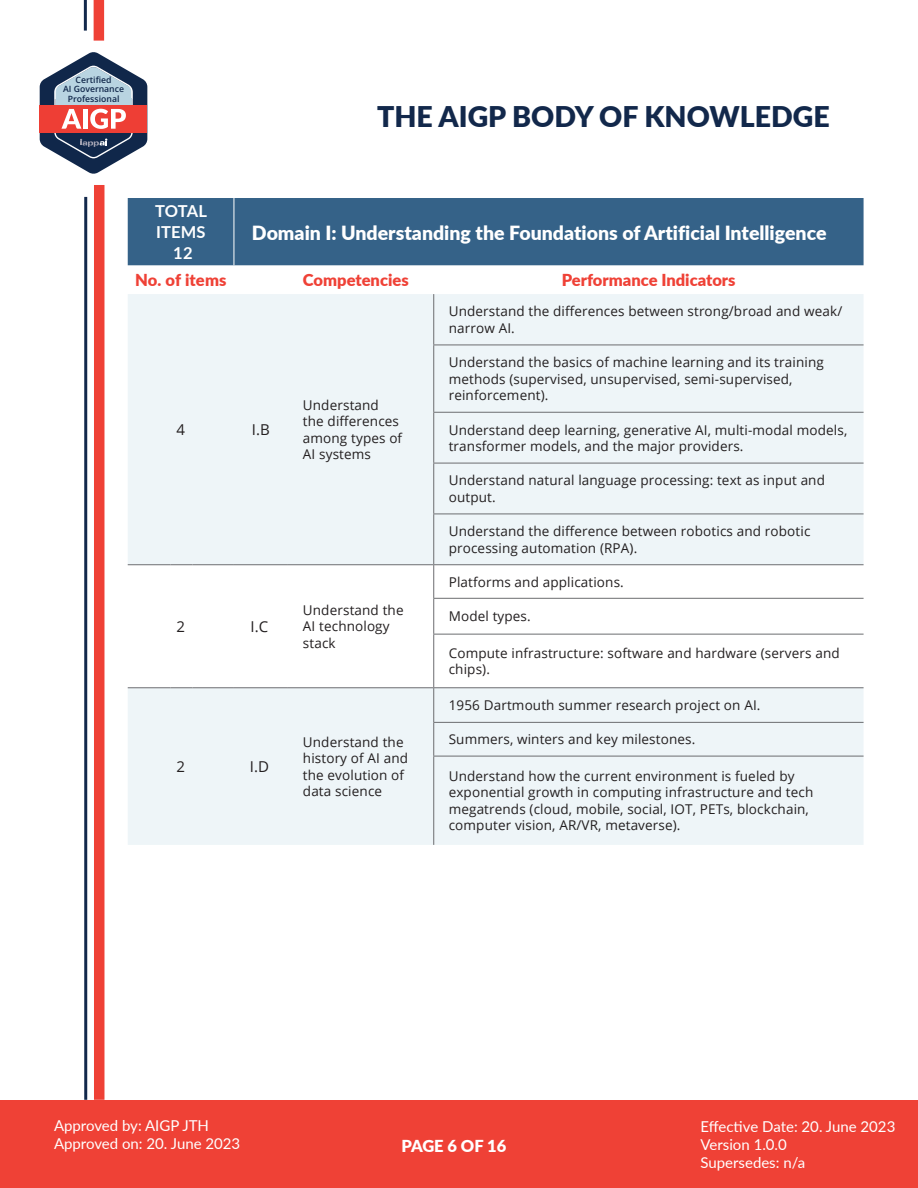
<style>
.page{position:relative;width:918px;height:1188px;background:#fff}
.page>*{position:absolute;margin:0;border:0;box-sizing:border-box;transform-origin:0 0}
.t1{font:900 28.5px "Lato";color:#12284b}
.t2{font:900 19.5px "Lato";color:#fff}
.body_type{font:900 16.5px "Lato";color:#ef4136}
.body_type-2{font:700 16.5px/21px "Lato";letter-spacing:.01em;color:#fff}
.t3{font:900 16.5px "Lato";color:#fff}
.t4{font:15px/18px "Lato";color:#fff}
.body_type-3{font:15px "Open Sans";color:#231f20}
.body_type-4{font:13.5px/16.5px "Open Sans";letter-spacing:.01em;color:#231f20}
.t5{font:600 8.7px/9.3px "Open Sans";color:#10274a;text-align:center}
</style>
<div class="page">
<div style="left:0;top:1100px;width:918px;height:88px;background:#ef4136"></div>
<div style="left:94px;top:0;width:10px;height:41px;background:#ef4136"></div>
<hr style="left:84px;top:0;width:3px;height:31px;background:#12284b">
<div style="left:94px;top:185px;width:10px;height:915px;background:#ef4136"></div>
<hr style="left:84px;top:197px;width:3px;height:903px;background:#12284b">
<svg style="left:40px;top:52px;width:107px;height:122px"></svg>
<div style="left:128px;top:198px;width:736px;height:67px;background:#356288"></div>
<div style="left:128px;top:294px;width:736px;height:270px;background:#eef5f8"></div>
<svg style="left:128px;top:565px;width:736px;height:122px"></svg>
<div style="left:128px;top:688px;width:736px;height:157px;background:#eef5f8"></div>
<hr style="left:433px;top:345px;width:431px;height:1px;background:#6c6d70">
<hr style="left:433px;top:412px;width:431px;height:1px;background:#6c6d70">
<hr style="left:433px;top:463px;width:431px;height:1px;background:#6c6d70">
<hr style="left:433px;top:514px;width:431px;height:1px;background:#6c6d70">
<hr style="left:434px;top:564px;width:430px;height:1px;background:#6c6d70">
<hr style="left:433px;top:598px;width:431px;height:1px;background:#6c6d70">
<hr style="left:433px;top:634px;width:431px;height:1px;background:#6c6d70">
<hr style="left:434px;top:687px;width:430px;height:1px;background:#6c6d70">
<hr style="left:433px;top:722px;width:431px;height:1px;background:#6c6d70">
<hr style="left:433px;top:756px;width:431px;height:1px;background:#6c6d70">
<hr style="left:234px;top:198px;width:1px;height:67px;background:#fff">
<hr style="left:433px;top:294px;width:1px;height:51px;background:#6c6d70">
<hr style="left:433px;top:345px;width:1px;height:67px;background:#6c6d70">
<hr style="left:433px;top:413px;width:1px;height:50px;background:#6c6d70">
<hr style="left:433px;top:463px;width:1px;height:51px;background:#6c6d70">
<hr style="left:433px;top:514px;width:1px;height:50px;background:#6c6d70">
<hr style="left:128px;top:564px;width:42px;height:1px;background:#6c6d70">
<svg style="left:170px;top:564px;width:23px;height:1px"></svg>
<hr style="left:193px;top:564px;width:41px;height:1px;background:#6c6d70">
<hr style="left:234px;top:564px;width:54px;height:1px;background:#6c6d70">
<hr style="left:288px;top:564px;width:146px;height:1px;background:#6c6d70">
<hr style="left:433px;top:565px;width:1px;height:33px;background:#6c6d70">
<hr style="left:433px;top:599px;width:1px;height:35px;background:#6c6d70">
<hr style="left:433px;top:635px;width:1px;height:52px;background:#6c6d70">
<hr style="left:128px;top:687px;width:42px;height:1px;background:#6c6d70">
<svg style="left:170px;top:687px;width:23px;height:1px"></svg>
<hr style="left:193px;top:687px;width:41px;height:1px;background:#6c6d70">
<hr style="left:234px;top:687px;width:54px;height:1px;background:#6c6d70">
<hr style="left:288px;top:687px;width:146px;height:1px;background:#6c6d70">
<hr style="left:433px;top:688px;width:1px;height:34px;background:#6c6d70">
<hr style="left:433px;top:723px;width:1px;height:33px;background:#6c6d70">
<hr style="left:433px;top:756px;width:1px;height:89px;background:#6c6d70">
<p class="t5" style="left:63px;top:75px;width:63px">Certified<br>AI Governance<br>Professional</p>
<h1 class="t1" style="left:377px;top:95px;width:454px">THE AIGP BODY OF KNOWLEDGE</h1>
<p class="body_type-2" style="left:155px;top:200px;width:53px">TOTAL<br>ITEMS</p>
<p class="body_type-2" style="left:173px;top:242px;width:21px">12</p>
<p class="t2" style="left:252px;top:218px;width:576px">Domain I: Understanding the Foundations of Artificial Intelligence</p>
<p class="body_type" style="left:135px;top:268px;width:93px">No. of items</p>
<p class="body_type" style="left:303px;top:268px;width:107px">Competencies</p>
<p class="body_type" style="left:562px;top:268px;width:175px">Performance Indicators</p>
<p class="body_type-3" style="left:177px;top:419px;width:10px">4</p>
<p class="body_type-3" style="left:252px;top:419px;width:19px">I.B</p>
<p class="body_type-4" style="left:303px;top:396px;width:101px">Understand the differences among types of<br>AI systems</p>
<p class="body_type-3" style="left:177px;top:616px;width:10px">2</p>
<p class="body_type-3" style="left:251px;top:616px;width:19px">I.C</p>
<p class="body_type-4" style="left:303px;top:601px;width:102px">Understand the<br>AI technology stack</p>
<p class="body_type-3" style="left:177px;top:756px;width:10px">2</p>
<p class="body_type-3" style="left:250px;top:756px;width:21px">I.D</p>
<p class="body_type-4" style="left:303px;top:733px;width:107px">Understand the history of AI and the evolution of data science</p>
<p class="body_type-4" style="left:449px;top:303px;width:395px">Understand the differences between strong/broad and weak/ narrow AI.</p>
<p class="body_type-4" style="left:449px;top:354px;width:377px">Understand the basics of machine learning and its training methods (supervised, unsupervised, semi-supervised, reinforcement).</p>
<p class="body_type-4" style="left:449px;top:421px;width:400px">Understand deep learning, generative AI, multi-modal models, transformer models, and the major providers.</p>
<p class="body_type-4" style="left:449px;top:472px;width:378px">Understand natural language processing: text as input and output.</p>
<p class="body_type-4" style="left:449px;top:523px;width:363px">Understand the difference between robotics and robotic processing automation (RPA).</p>
<p class="body_type-4" style="left:449px;top:573px;width:177px">Platforms and applications.</p>
<p class="body_type-4" style="left:449px;top:607px;width:84px">Model types.</p>
<p class="body_type-4" style="left:449px;top:644px;width:392px">Compute infrastructure: software and hardware (servers and chips).</p>
<p class="body_type-4" style="left:449px;top:697px;width:313px">1956 Dartmouth summer research project on AI.</p>
<p class="body_type-4" style="left:449px;top:731px;width:248px">Summers, winters and key milestones.</p>
<p class="body_type-4" style="left:449px;top:767px;width:366px">Understand how the current environment is fueled by exponential growth in computing infrastructure and tech megatrends (cloud, mobile, social, IOT, PETs, blockchain, computer vision, AR/VR, metaverse).</p>
<p class="t4" style="left:54px;top:1116px;width:188px">Approved by: AIGP JTH<br>Approved on: 20. June 2023</p>
<p class="t4" style="left:700px;top:1117px;width:196px">Effective Date: 20. June 2023<br>Version 1.0.0<br>Supersedes: n/a</p>
<p class="t3" style="left:401px;top:1134px;width:106px">PAGE 6 OF 16</p>
</div>
